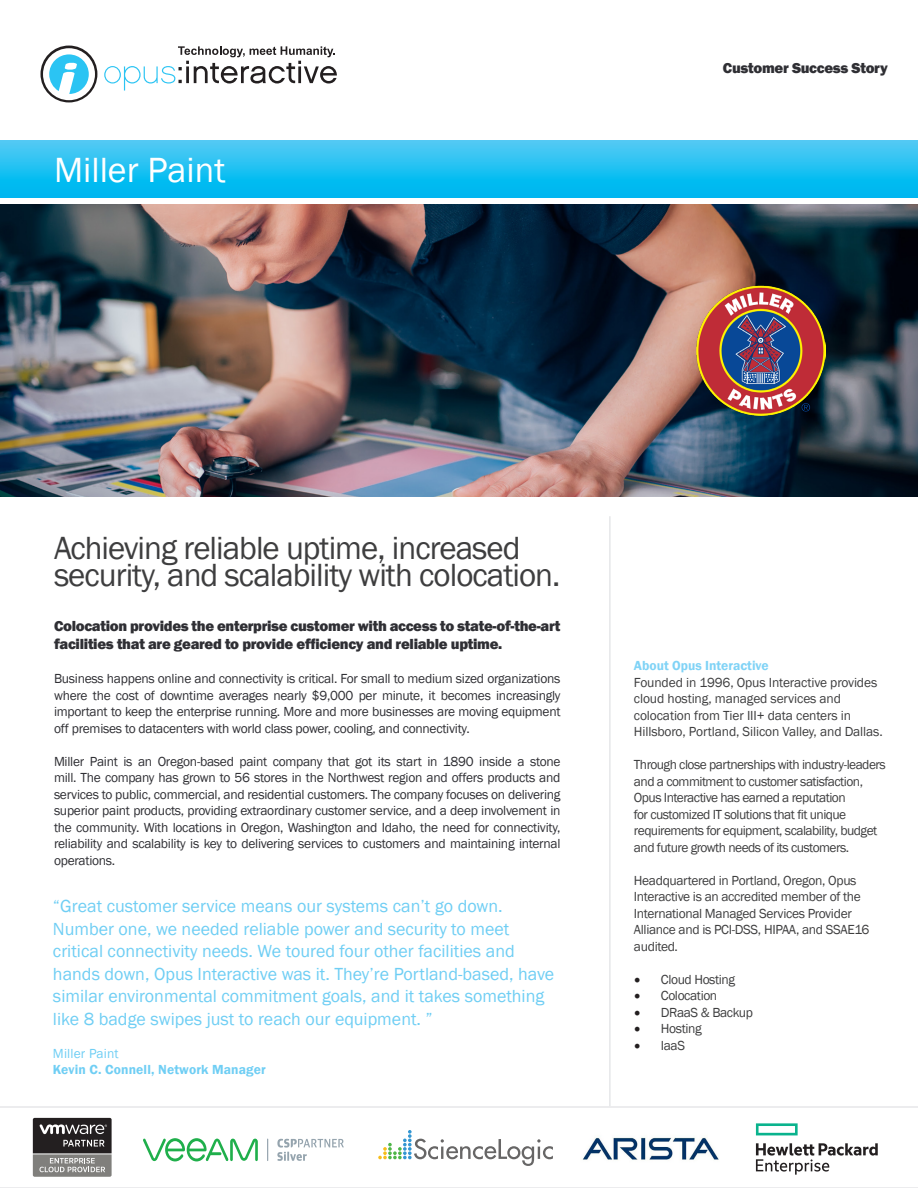
<style>
.page{position:relative;width:918px;height:1188px;background:#fff}
.page>*{position:absolute;margin:0;border:0;box-sizing:border-box;transform-origin:0 0}
.t1{font:36px "Franklin Gothic";color:#fff}
.t2{font:33px/27px "Franklin Gothic";letter-spacing:-.03em;color:#3e3e3f}
.t3{font:18px/22.5px "Franklin Gothic";color:#6fcef4}
.t4{font:800 15px/18px "Franklin Gothic";letter-spacing:-.02em;color:#2f2f34}
.t5{font:13.5px/16.5px "Franklin Gothic";letter-spacing:-.02em;color:#2f2f34;text-align:justify}
.t6{font:13.5px/16.5px "Franklin Gothic";letter-spacing:-.03em;color:#3e3e3f}
.t7{font:13.5px/16.5px "Franklin Gothic";letter-spacing:-.01em;color:#3e3e3f}
.t8{font:600 13.5px "Franklin Gothic";letter-spacing:.01em;color:#6fcef4}
.t9{font:600 13.5px "Franklin Gothic";color:#80d3f6}
.t10{font:13.5px "Franklin Gothic";letter-spacing:.01em;color:#6fcef4}
.s1{font-family:"Minion Pro";font-size:18px;color:#231f20}
</style>
<div class="page">
<div style="left:0;top:141px;width:918px;height:57px;background:linear-gradient(to bottom,#50caf4,#00b6f0)"></div>
<svg style="left:40px;top:46px;width:57px;height:56px"></svg>
<svg style="left:104px;top:46px;width:233px;height:45px"></svg>
<svg style="left:0;top:1106px;width:918px;height:82px"></svg>
<hr style="left:609px;top:516px;width:2px;height:590px;background:#e6e7e9">
<img style="left:0;top:205px;width:918px;height:291px">
<img style="left:696px;top:286px;width:130px;height:130px">
<svg style="left:378px;top:1130px;width:175px;height:36px"></svg>
<img style="left:581px;top:1121px;width:139px;height:53px">
<svg style="left:33px;top:1118px;width:79px;height:59px;background:#656362"></svg>
<svg style="left:143px;top:1138px;width:115px;height:23px"></svg>
<svg style="left:267px;top:1139px;width:1px;height:22px"></svg>
<svg style="left:277px;top:1139px;width:67px;height:22px"></svg>
<svg style="left:756px;top:1123px;width:42px;height:12px"></svg>
<svg style="left:756px;top:1143px;width:122px;height:32px"></svg>
<p class="t1" style="left:54px;top:148px;width:173px">Miller Paint</p>
<p class="t4" style="left:723px;top:59px;width:166px">Customer Success Story</p>
<p class="t2" style="left:54px;top:535px;width:508px">Achieving reliable uptime, increased security, and scalability with colocation.</p>
<p class="t4" style="left:54px;top:617px;width:508px">Colocation provides the enterprise customer with access to state-of-the-art facilities that are geared to provide efficiency and reliable uptime.</p>
<p class="t5" style="left:54px;top:671px;width:508px">Business happens online and connectivity is critical. For small to medium sized organizations where the cost of downtime averages nearly $9,000 per minute, it becomes increasingly important to keep the enterprise running. More and more businesses are moving equipment off premises to datacenters with world class power, cooling, and connectivity.</p>
<p class="t5" style="left:54px;top:753px;width:508px">Miller Paint is an Oregon-based paint company that got its start in 1890 inside a stone mill. The company has grown to 56 stores in the Northwest region and offers products and services to public, commercial, and residential customers. The company focuses on delivering superior paint products, providing extraordinary customer service, and a deep involvement in the community. With locations in Oregon, Washington and Idaho, the need for connectivity, reliability and scalability is key to delivering services to customers and maintaining internal operations.</p>
<p class="t3" style="left:53px;top:895px;width:503px">“Great customer service means our systems can’t go down.<br>Number one, we needed reliable power and security to meet critical connectivity needs. We toured four other facilities and hands down, Opus Interactive was it. They’re Portland-based, have similar environmental commitment goals, and it takes something like 8 badge swipes just to reach our equipment. ”</p>
<p class="t10" style="left:53px;top:1045px;width:67px">Miller Paint</p>
<p class="t8" style="left:53px;top:1061px;width:214px">Kevin C. Connell, Network Manager</p>
<p class="t9" style="left:634px;top:658px;width:136px">About Opus Interactive</p>
<p class="t7" style="left:634px;top:674px;width:250px">Founded in 1996, Opus Interactive provides cloud hosting, managed services and colocation from Tier III+ data centers in Hillsboro, Portland, Silicon Valley, and Dallas.</p>
<p class="t6" style="left:634px;top:757px;width:253px">Through close partnerships with industry-leaders and a commitment to customer satisfaction, Opus Interactive has earned a reputation<br>for customized IT solutions that fit unique requirements for equipment, scalability, budget and future growth needs of its customers.</p>
<p class="t6" style="left:634px;top:872px;width:237px">Headquartered in Portland, Oregon, Opus Interactive is an accredited member of the International Managed Services Provider Alliance and is PCI-DSS, HIPAA, and SSAE16 audited.</p>
<p class="t6" style="left:634px;top:971px;width:103px"><span class="s1">•</span> Cloud Hosting</p>
<p class="t6" style="left:634px;top:988px;width:85px"><span class="s1">•</span> Colocation</p>
<p class="t6" style="left:634px;top:1004px;width:120px"><span class="s1">•</span> DRaaS &amp; Backup</p>
<p class="t6" style="left:634px;top:1021px;width:69px"><span class="s1">•</span> Hosting</p>
<p class="t6" style="left:634px;top:1037px;width:53px"><span class="s1">•</span> IaaS</p>
</div>
